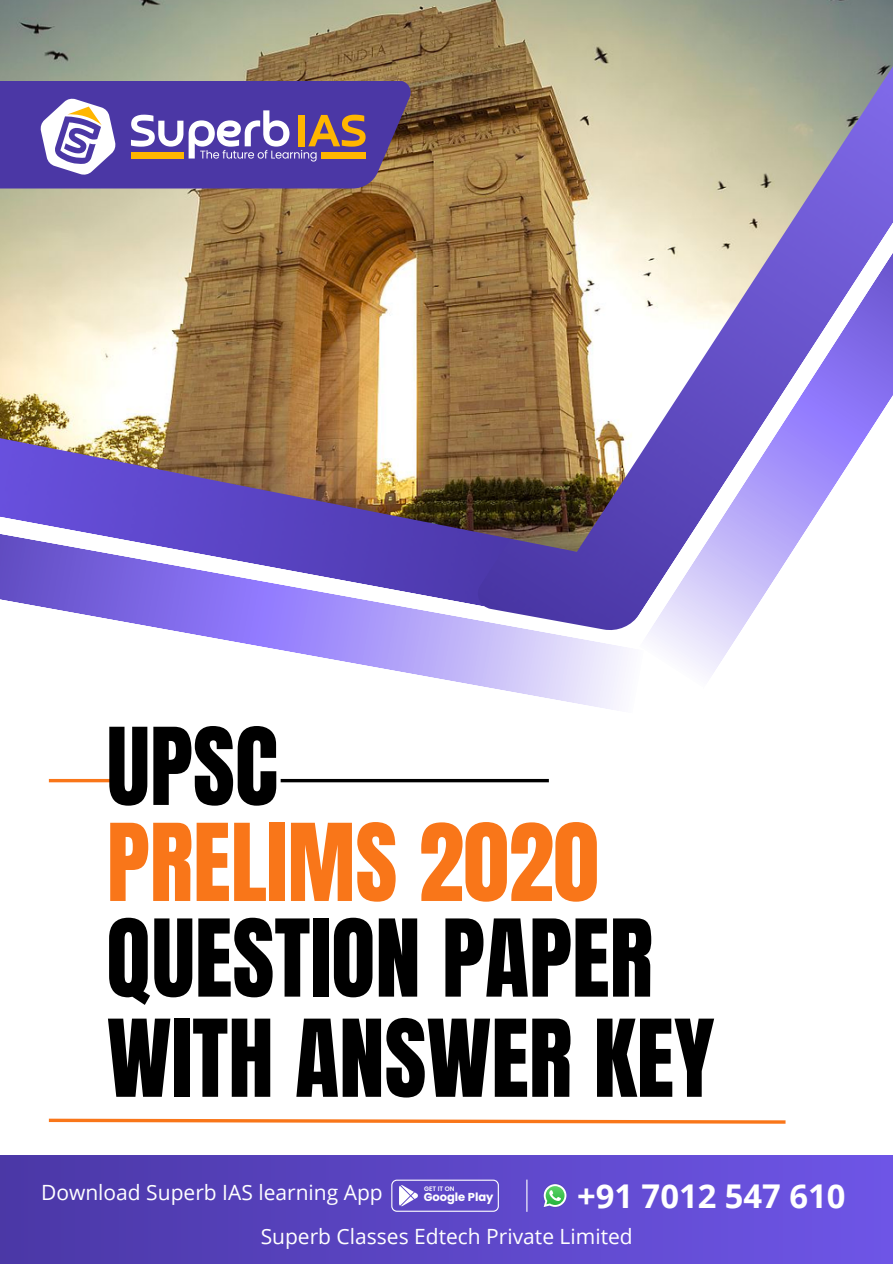
<style>
.page{position:relative;width:893px;height:1264px;background:#fff}
.page>*{position:absolute;margin:0;border:0;box-sizing:border-box;transform-origin:0 0}
.t1{font:91.05px/100.2px "Anton";color:#000}
.t2{font:91.05px "Anton";color:#f97619}
.t3{font:700 32.7px "Open Sans";color:#fff}
.t4{font:21px "Open Sans";color:#fff}
.t5{font:700 11.55px "Poppins";color:#fff}
.t6{font:600 6.45px "Poppins";color:#fff}
</style>
<div class="page">
<div style="left:0;top:1154px;width:892px;height:109px;background:linear-gradient(to right,#4b38a6,#6e55e6)"></div>
<svg style="left:391px;top:1179px;width:108px;height:32px;background:#705dcd"></svg>
<hr style="left:526px;top:1179px;width:1px;height:32px;background:#fff">
<img style="left:543px;top:1183px;width:24px;height:24px">
<svg style="left:543px;top:1184px;width:23px;height:23px"></svg>
<img style="left:0;top:0;width:892px;height:512px">
<svg style="left:639px;top:147px;width:253px;height:529px"></svg>
<svg style="left:0;top:512px;width:644px;height:198px"></svg>
<hr style="left:49px;top:779px;width:73px;height:3px;background:#f97619">
<hr style="left:280px;top:779px;width:269px;height:3px;background:#000">
<svg style="left:48px;top:1118px;width:738px;height:6px"></svg>
<svg style="left:0;top:0;width:411px;height:276px;background:#907f87"></svg>
<h1 class="t1" style="left:107px;top:718px;width:173px">UPSC</h1>
<h3 class="t2" style="left:107px;top:797px;width:493px">PRELIMS 2020</h3>
<p class="t1" style="left:107px;top:909px;width:609px">QUESTION PAPER<br>WITH ANSWER KEY</p>
<p class="t5" style="left:423px;top:1188px;width:71px">Google Play</p>
<p class="t3" style="left:577px;top:1172px;width:270px">+91 7012 547 610</p>
<h1 class="t4" style="left:261px;top:1221px;width:373px">Superb Classes Edtech Private Limited</h1>
<p class="t4" style="left:41px;top:1177px;width:343px">Download Superb IAS learning App</p>
<p class="t6" style="left:424px;top:1184px;width:32px">GET IT ON</p>
</div>
